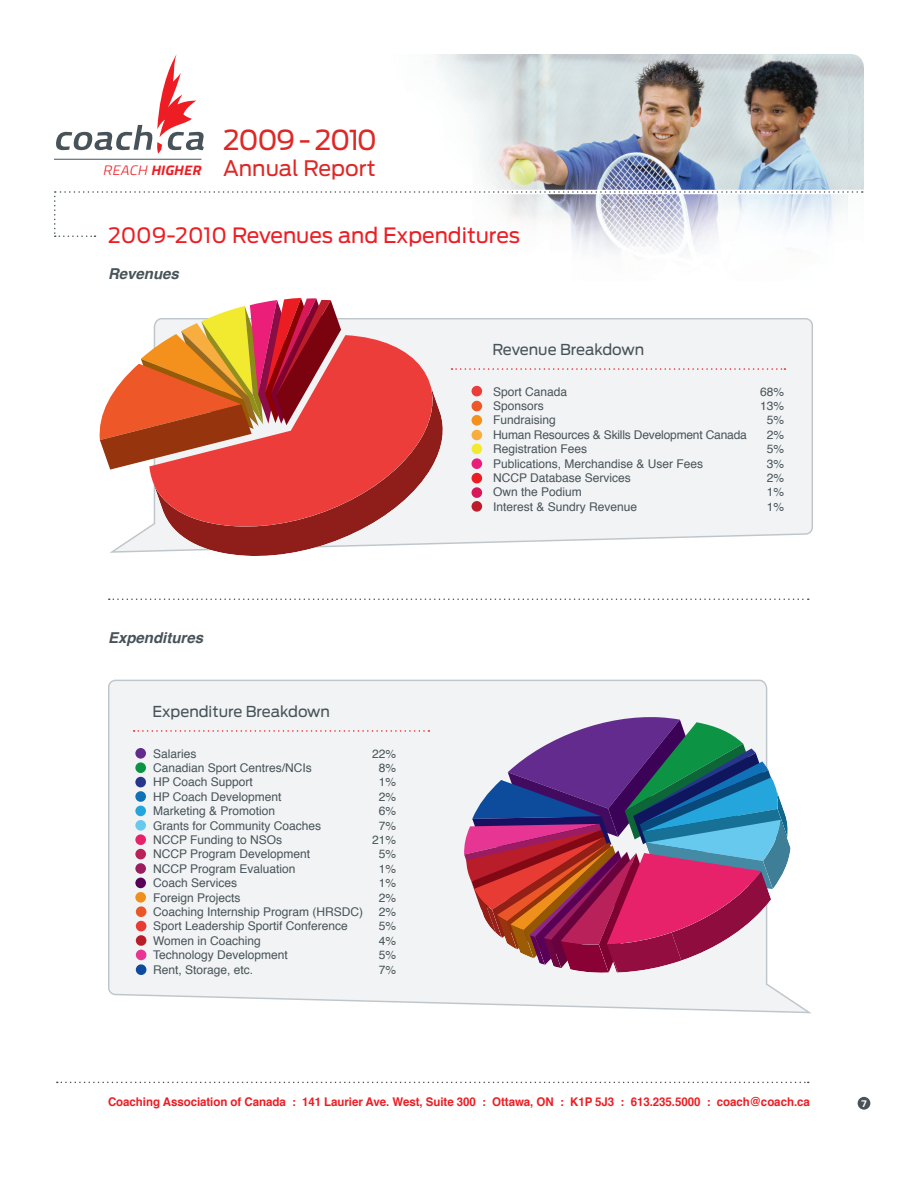
<style>
.page{position:relative;width:918px;height:1188px;background:#fff}
.page>*{position:absolute;margin:0;border:0;box-sizing:border-box;transform-origin:0 0}
.t1{font:27.3px "Antenna";letter-spacing:-.05em;color:#de2826}
.t2{font:21.3px "Antenna";color:#de2826}
.t3{font:21px "Antenna";color:#ee1d23}
.t4{font:15px "Antenna";color:#475359}
.t5{font:italic 700 15px "Helvetica";color:#475359}
.t6{font:italic 13.65px "Titillium Maps 26 L 999 wt";color:#ee1d23;scale:1.09 1}
.t7{font:12px "Helvetica";color:#475359}
.t8{font:700 12px "Helvetica";letter-spacing:-.005em;color:#ee1d23;scale:.96 1}
.t9{font:700 9px "Antenna";color:#fff}
.s1{font-family:"Titillium Maps 26 L 250 wt"}
</style>
<div class="page">
<img style="left:54px;top:54px;width:810px;height:199px">
<svg style="left:55px;top:54px;width:149px;height:100px"></svg>
<hr style="left:54px;top:159px;width:147px;height:1px;background:#475359">
<svg style="left:108px;top:680px;width:703px;height:333px;fill:#f1f3f4"></svg>
<svg style="left:134px;top:730px;width:295px;height:2px"></svg>
<hr style="left:55px;top:190px;width:809px;height:4px;background:#fff">
<svg style="left:54px;top:191px;width:809px;height:46px"></svg>
<svg style="left:110px;top:339px;width:703px;height:214px;fill:#f1f3f4"></svg>
<svg style="left:57px;top:1082px;width:752px;height:1px"></svg>
<div style="left:858px;top:1097px;width:12px;height:13px;background:#475359;border-radius:50%"></div>
<svg style="left:149px;top:335px;width:303px;height:195px;fill:#f1f3f4"></svg>
<svg style="left:152px;top:382px;width:293px;height:174px;fill:#ec3d3b"></svg>
<svg style="left:99px;top:298px;width:242px;height:172px"></svg>
<svg style="left:464px;top:715px;width:327px;height:258px"></svg>
<svg style="left:109px;top:598px;width:700px;height:2px"></svg>
<svg style="left:452px;top:368px;width:333px;height:2px"></svg>
<div style="left:472px;top:386px;width:10px;height:10px;background:#ec3d3b;border-radius:50%"></div>
<div style="left:472px;top:401px;width:10px;height:10px;background:#ee5828;border-radius:50%"></div>
<div style="left:472px;top:415px;width:10px;height:11px;background:#f4911d;border-radius:50%"></div>
<div style="left:472px;top:430px;width:10px;height:10px;background:#f8ae3e;border-radius:50%"></div>
<div style="left:472px;top:444px;width:10px;height:10px;background:#f2ea2f;border-radius:50%"></div>
<div style="left:472px;top:458px;width:10px;height:11px;background:#eb1e7a;border-radius:50%"></div>
<div style="left:472px;top:473px;width:10px;height:10px;background:#eb1c22;border-radius:50%"></div>
<div style="left:472px;top:487px;width:10px;height:11px;background:#d7195a;border-radius:50%"></div>
<div style="left:472px;top:501px;width:10px;height:11px;background:#bd1d2b;border-radius:50%"></div>
<div style="left:135px;top:748px;width:11px;height:11px;background:#632b8d;border-radius:50%"></div>
<div style="left:135px;top:762px;width:11px;height:11px;background:#0d9344;border-radius:50%"></div>
<div style="left:135px;top:777px;width:11px;height:10px;background:#27368c;border-radius:50%"></div>
<div style="left:135px;top:791px;width:11px;height:11px;background:#1071b7;border-radius:50%"></div>
<div style="left:135px;top:806px;width:11px;height:10px;background:#24a5db;border-radius:50%"></div>
<div style="left:135px;top:820px;width:11px;height:11px;background:#68c9ef;border-radius:50%"></div>
<div style="left:135px;top:834px;width:11px;height:11px;background:#e7226a;border-radius:50%"></div>
<div style="left:135px;top:849px;width:11px;height:10px;background:#b9215a;border-radius:50%"></div>
<div style="left:135px;top:863px;width:11px;height:11px;background:#9b1d60;border-radius:50%"></div>
<div style="left:135px;top:878px;width:11px;height:10px;background:#590156;border-radius:50%"></div>
<div style="left:135px;top:892px;width:11px;height:11px;background:#ef8f1c;border-radius:50%"></div>
<div style="left:136px;top:906px;width:10px;height:11px;background:#ea5627;border-radius:50%"></div>
<div style="left:136px;top:921px;width:10px;height:10px;background:#e83b33;border-radius:50%"></div>
<div style="left:136px;top:935px;width:10px;height:11px;background:#ba1d2a;border-radius:50%"></div>
<div style="left:136px;top:950px;width:10px;height:10px;background:#e63592;border-radius:50%"></div>
<div style="left:136px;top:964px;width:10px;height:11px;background:#0d4b9d;border-radius:50%"></div>
<p class="t6" style="left:102px;top:160px;width:95px"><span class="s1">REACH</span> HIGHER</p>
<h1 class="t1" style="left:223px;top:124px;width:156px">2009 - 2010</h1>
<h2 class="t2" style="left:223px;top:155px;width:154px">Annual Report</h2>
<h3 class="t3" style="left:108px;top:223px;width:414px">2009-2010 Revenues and Expenditures</h3>
<p class="t5" style="left:108px;top:262px;width:72px">Revenues</p>
<p class="t4" style="left:492px;top:341px;width:153px">Revenue Breakdown</p>
<p class="t5" style="left:108px;top:625px;width:97px">Expenditures</p>
<p class="t4" style="left:152px;top:703px;width:179px">Expenditure Breakdown</p>
<p class="t7" style="left:153px;top:744px;width:45px">Salaries</p>
<p class="t7" style="left:372px;top:744px;width:26px">22%</p>
<p class="t7" style="left:153px;top:758px;width:160px">Canadian Sport Centres/NCIs</p>
<p class="t7" style="left:379px;top:758px;width:19px">8%</p>
<p class="t7" style="left:153px;top:773px;width:101px">HP Coach Support</p>
<p class="t7" style="left:379px;top:773px;width:19px">1%</p>
<p class="t7" style="left:153px;top:787px;width:130px">HP Coach Development</p>
<p class="t7" style="left:379px;top:787px;width:19px">2%</p>
<p class="t7" style="left:153px;top:802px;width:124px">Marketing &amp; Promotion</p>
<p class="t7" style="left:379px;top:802px;width:19px">6%</p>
<p class="t7" style="left:153px;top:816px;width:170px">Grants for Community Coaches</p>
<p class="t7" style="left:379px;top:816px;width:19px">7%</p>
<p class="t7" style="left:153px;top:830px;width:131px">NCCP Funding to NSOs</p>
<p class="t7" style="left:372px;top:830px;width:26px">21%</p>
<p class="t7" style="left:153px;top:845px;width:159px">NCCP Program Development</p>
<p class="t7" style="left:379px;top:845px;width:19px">5%</p>
<p class="t7" style="left:153px;top:859px;width:144px">NCCP Program Evaluation</p>
<p class="t7" style="left:379px;top:859px;width:19px">1%</p>
<p class="t7" style="left:153px;top:874px;width:86px">Coach Services</p>
<p class="t7" style="left:379px;top:874px;width:19px">1%</p>
<p class="t7" style="left:153px;top:888px;width:89px">Foreign Projects</p>
<p class="t7" style="left:379px;top:888px;width:19px">2%</p>
<p class="t7" style="left:153px;top:902px;width:212px">Coaching Internship Program (HRSDC)</p>
<p class="t7" style="left:379px;top:902px;width:19px">2%</p>
<p class="t7" style="left:153px;top:917px;width:196px">Sport Leadership Sportif Conference</p>
<p class="t7" style="left:379px;top:917px;width:19px">5%</p>
<p class="t7" style="left:153px;top:931px;width:109px">Women in Coaching</p>
<p class="t7" style="left:379px;top:931px;width:19px">4%</p>
<p class="t7" style="left:153px;top:946px;width:136px">Technology Development</p>
<p class="t7" style="left:379px;top:946px;width:19px">5%</p>
<p class="t7" style="left:153px;top:960px;width:102px">Rent, Storage, etc.</p>
<p class="t7" style="left:379px;top:960px;width:19px">7%</p>
<p class="t7" style="left:493px;top:382px;width:76px">Sport Canada</p>
<p class="t7" style="left:760px;top:382px;width:26px">68%</p>
<p class="t7" style="left:493px;top:397px;width:52px">Sponsors</p>
<p class="t7" style="left:760px;top:397px;width:26px">13%</p>
<p class="t7" style="left:493px;top:411px;width:64px">Fundraising</p>
<p class="t7" style="left:767px;top:411px;width:19px">5%</p>
<p class="t7" style="left:493px;top:425px;width:255px">Human Resources &amp; Skills Development Canada</p>
<p class="t7" style="left:767px;top:425px;width:19px">2%</p>
<p class="t7" style="left:493px;top:440px;width:96px">Registration Fees</p>
<p class="t7" style="left:767px;top:440px;width:19px">5%</p>
<p class="t7" style="left:493px;top:454px;width:212px">Publications, Merchandise &amp; User Fees</p>
<p class="t7" style="left:767px;top:454px;width:19px">3%</p>
<p class="t7" style="left:493px;top:469px;width:139px">NCCP Database Services</p>
<p class="t7" style="left:767px;top:469px;width:19px">2%</p>
<p class="t7" style="left:493px;top:483px;width:90px">Own the Podium</p>
<p class="t7" style="left:767px;top:483px;width:19px">1%</p>
<p class="t7" style="left:493px;top:497px;width:146px">Interest &amp; Sundry Revenue</p>
<p class="t7" style="left:767px;top:497px;width:19px">1%</p>
<p class="t8" style="left:108px;top:1093px;width:733px">Coaching Association of Canada : 141 Laurier Ave. West, Suite 300 : Ottawa, ON : K1P 5J3 : 613.235.5000 : coach@coach.ca</p>
<p class="t9" style="left:861px;top:1098px;width:7px">7</p>
</div>
